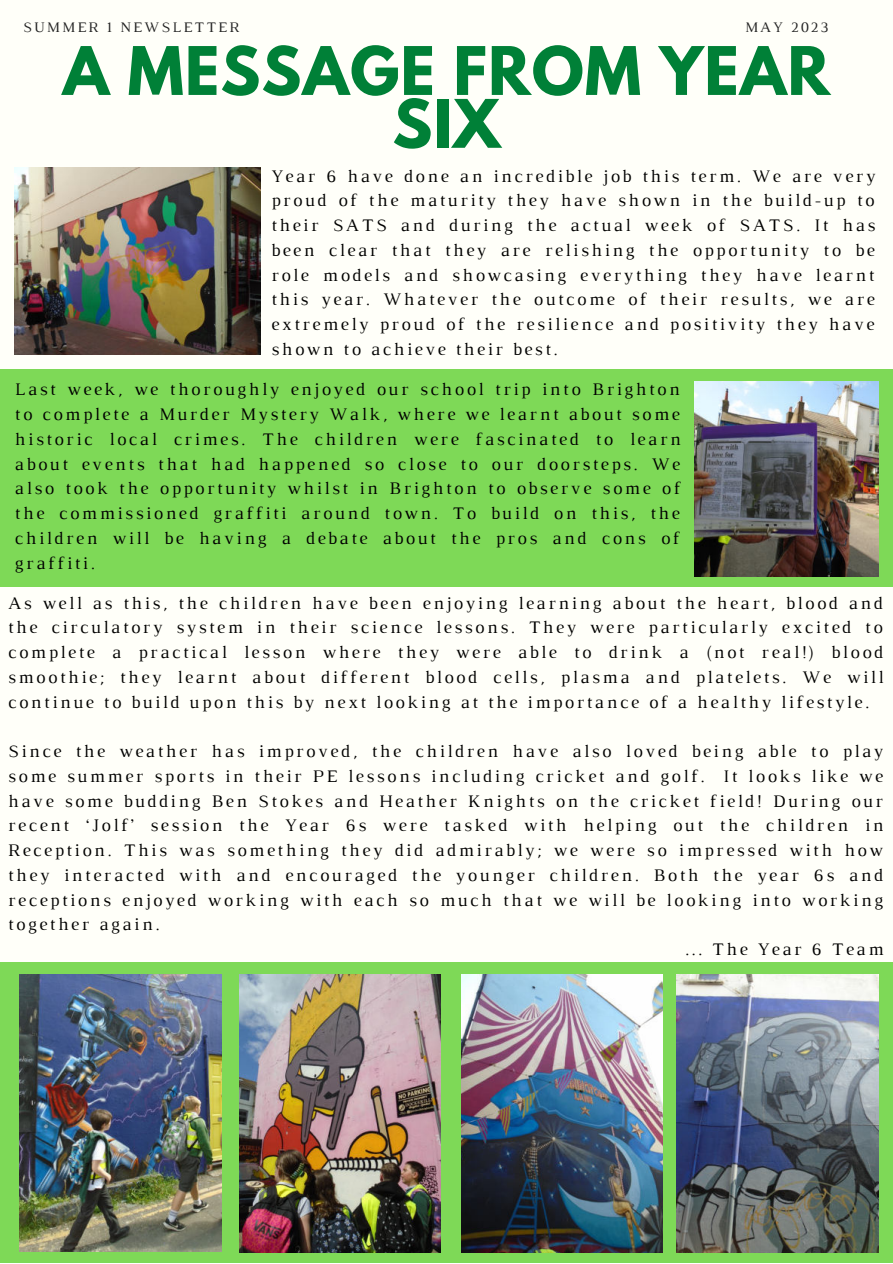
<style>
.page{position:relative;width:893px;height:1264px;background:#fff}
.page>*{position:absolute;margin:0;border:0;box-sizing:border-box;transform-origin:0 0}
.t1{font:700 59.25px/52.8px "League Spartan";letter-spacing:.02em;color:#008037;text-align:center}
.t2{font:18px/24.8px "Luthier";letter-spacing:.14em;color:#000;text-align:justify}
.t3{font:14.85px "Luthier";letter-spacing:.14em;color:#222}
</style>
<div class="page">
<div style="left:0;top:0;width:892px;height:1262px;background:#fffff9"></div>
<div style="left:0;top:370px;width:892px;height:217px;background:#7ed957"></div>
<img style="left:15px;top:168px;width:245px;height:186px">
<img style="left:694px;top:381px;width:184px;height:195px">
<div style="left:0;top:962px;width:892px;height:300px;background:#7ed957"></div>
<img style="left:20px;top:974px;width:201px;height:277px">
<img style="left:239px;top:974px;width:201px;height:277px">
<img style="left:461px;top:974px;width:201px;height:277px">
<img style="left:676px;top:974px;width:202px;height:277px">
<p class="t3" style="left:23px;top:18px;width:217px">SUMMER 1 NEWSLETTER</p>
<p class="t3" style="left:744px;top:18px;width:85px">MAY 2023</p>
<h1 class="t1" style="left:63px;top:44px;width:768px">A MESSAGE FROM YEAR<br>SIX</h1>
<p class="t2" style="left:271px;top:163px;width:605px">Year 6 have done an incredible job this term. We are very proud of the maturity they have shown in the build-up to their SATS and during the actual week of SATS. It has been clear that they are relishing the opportunity to be role models and showcasing everything they have learnt this year. Whatever the outcome of their results, we are extremely proud of the resilience and positivity they have shown to achieve their best.</p>
<p class="t2" style="left:15px;top:377px;width:667px">Last week, we thoroughly enjoyed our school trip into Brighton to complete a Murder Mystery Walk, where we learnt about some historic local crimes. The children were fascinated to learn about events that had happened so close to our doorsteps. We also took the opportunity whilst in Brighton to observe some of the commissioned graffiti around town. To build on this, the children will be having a debate about the pros and cons of graffiti.</p>
<p class="t2" style="left:8px;top:590px;width:876px">As well as this, the children have been enjoying learning about the heart, blood and the circulatory system in their science lessons. They were particularly excited to complete a practical lesson where they were able to drink a (not real!) blood smoothie; they learnt about different blood cells, plasma and platelets. We will continue to build upon this by next looking at the importance of a healthy lifestyle.</p>
<p class="t2" style="left:8px;top:738px;width:876px">Since the weather has improved, the children have also loved being able to play</p>
<p class="t2" style="left:8px;top:763px;width:876px">some summer sports in their PE lessons including cricket and golf. It looks like we</p>
<p class="t2" style="left:8px;top:788px;width:876px">have some budding Ben Stokes and Heather Knights on the cricket field! During our</p>
<p class="t2" style="left:8px;top:812px;width:876px">recent ‘Jolf’ session the Year 6s were tasked with helping out the children in</p>
<p class="t2" style="left:8px;top:837px;width:876px">Reception. This was something they did admirably; we were so impressed with how</p>
<p class="t2" style="left:8px;top:862px;width:876px">they interacted with and encouraged the younger children. Both the year 6s and</p>
<p class="t2" style="left:8px;top:886px;width:876px">receptions enjoyed working with each so much that we will be looking into working</p>
<p class="t2" style="left:8px;top:911px;width:153px">together again.</p>
<p class="t2" style="left:685px;top:936px;width:200px">... The Year 6 Team</p>
</div>
